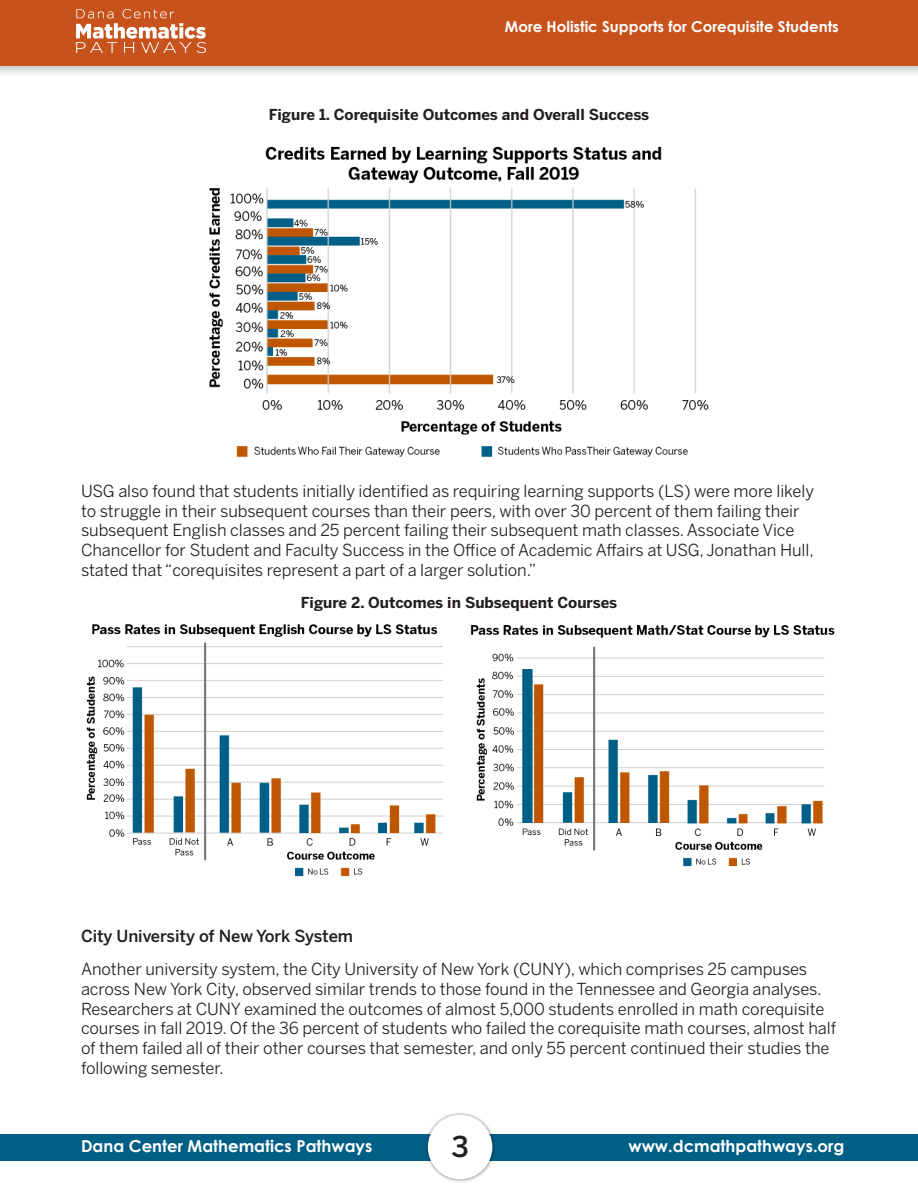
<style>
.page{position:relative;width:918px;height:1188px;background:#fff}
.page>*{position:absolute;margin:0;border:0;box-sizing:border-box;transform-origin:0 0}
.t1{font:500 28.5px "Benton Sans";color:#231f20}
.Paragraph_Benton_Boo{font:16.5px/19.8px "Benton Sans";letter-spacing:-.005em;color:#231f20}
.t2{font:700 16.5px "Century Gothic";color:#fff}
.Paragraph_11pt_black{font:500 16.5px "Benton Sans";letter-spacing:-.005em;color:#231f20}
.t3{font:700 15px "Benton Sans";color:#231f20}
.t4{font:700 15px "Century Gothic";color:#fff}
</style>
<div class="page">
<div style="left:0;top:0;width:918px;height:79px;background:#231f20;opacity:.25"></div>
<div style="left:0;top:0;width:918px;height:66px;background:#c7521b"></div>
<img style="left:77px;top:10px;width:128px;height:42px">
<div style="left:0;top:1134px;width:918px;height:26px;background:#005f85"></div>
<img style="left:423px;top:1112px;width:74px;height:70px">
<div style="left:428px;top:1115px;width:64px;height:64px;background:#fff;border-radius:50%"></div>
<img style="left:209px;top:146px;width:500px;height:312px">
<img style="left:86px;top:624px;width:357px;height:253px">
<img style="left:470px;top:625px;width:365px;height:242px">
<p class="t4" style="left:505px;top:17px;width:335px">More Holistic Supports for Corequisite Students</p>
<p class="t3" style="left:269px;top:105px;width:382px">Figure 1. Corequisite Outcomes and Overall Success</p>
<p class="Paragraph_Benton_Boo" style="left:81px;top:481px;width:735px">USG also found that students initially identified as requiring learning supports (LS) were more likely to struggle in their subsequent courses than their peers, with over 30 percent of them failing their subsequent English classes and 25 percent failing their subsequent math classes. Associate Vice Chancellor for Student and Faculty Success in the Office of Academic Affairs at USG, Jonathan Hull, stated that “corequisites represent a part of a larger solution.”</p>
<p class="t3" style="left:301px;top:593px;width:318px">Figure 2. Outcomes in Subsequent Courses</p>
<p class="Paragraph_11pt_black" style="left:81px;top:926px;width:274px">City University of New York System</p>
<p class="Paragraph_Benton_Boo" style="left:81px;top:959px;width:757px">Another university system, the City University of New York (CUNY), which comprises 25 campuses across New York City, observed similar trends to those found in the Tennessee and Georgia analyses.<br>Researchers at CUNY examined the outcomes of almost 5,000 students enrolled in math corequisite courses in fall 2019. Of the 36 percent of students who failed the corequisite math courses, almost half of them failed all of their other courses that semester, and only 55 percent continued their studies the following semester.</p>
<p class="t2" style="left:81px;top:1136px;width:293px">Dana Center Mathematics Pathways</p>
<h1 class="t1" style="left:451px;top:1130px;width:19px">3</h1>
<p class="t2" style="left:629px;top:1136px;width:217px">www.dcmathpathways.org</p>
</div>
